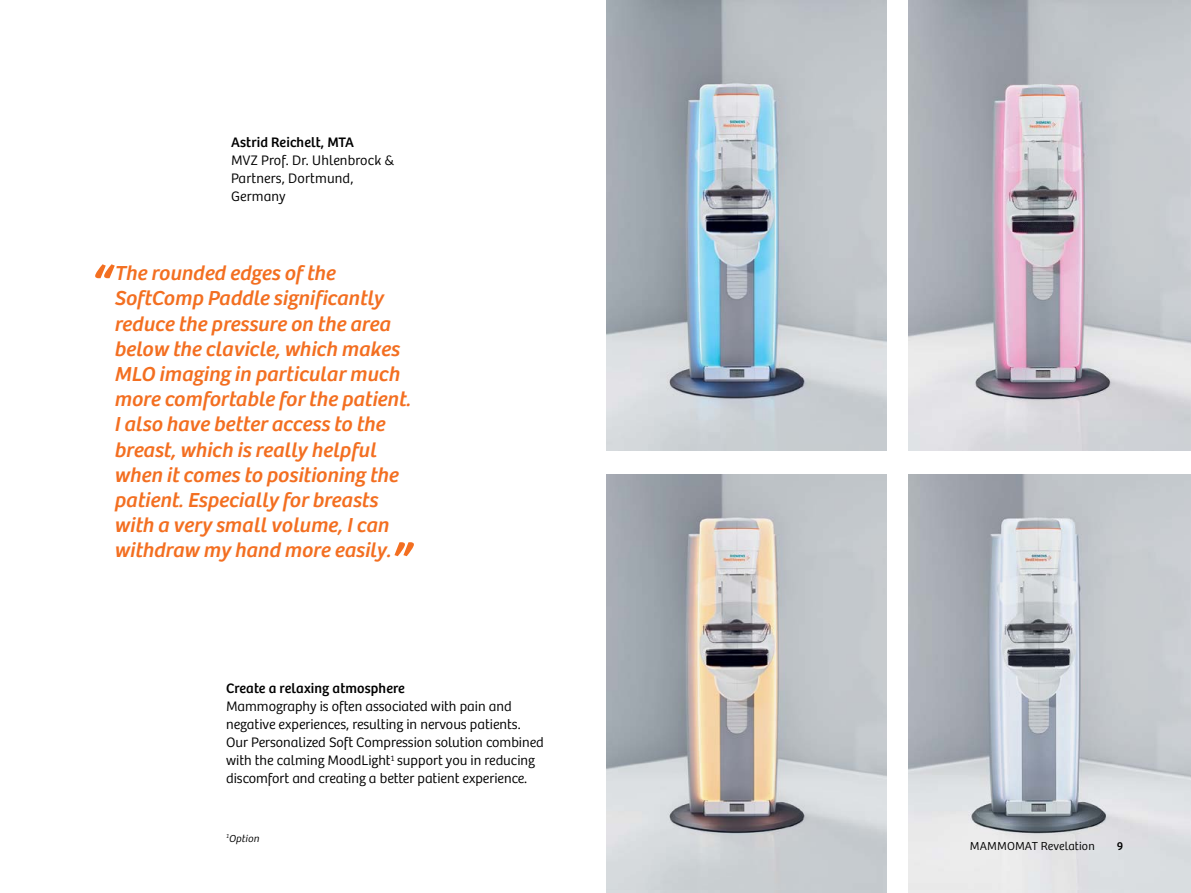
<style>
.page{position:relative;width:1191px;height:893px;background:#fff}
.page>*{position:absolute;margin:0;border:0;box-sizing:border-box;transform-origin:0 0}
.t1{font:54px "Bree SH Text Oblique";color:#f36f21}
.t2{font:21px/25.2px "Bree SH Text Oblique";letter-spacing:.005em;color:#f36f21}
.t3{font:14.25px/18px "Bree SH Text Light";color:#000}
.t4{font:14.25px "Bree SH Text Regular";letter-spacing:.01em;color:#000}
.t5{font:12px "Bree SH Text Light";letter-spacing:.01em;color:#000}
.t6{font:12px "Bree SH Text Regular";color:#000}
.t7{font:italic 10.5px "Bree SH Text Light";letter-spacing:.015em;color:#000}
</style>
<div class="page">
<img style="left:606px;top:0;width:281px;height:450px">
<img style="left:606px;top:474px;width:281px;height:415px">
<img style="left:908px;top:0;width:283px;height:450px">
<img style="left:908px;top:474px;width:283px;height:415px">
<p class="t4" style="left:231px;top:134px;width:124px">Astrid Reichelt, MTA</p>
<p class="t3" style="left:231px;top:152px;width:165px">MVZ Prof. Dr. Uhlenbrock &amp;<br>Partners, Dortmund,<br>Germany</p>
<h1 class="t1" style="left:88px;top:255px;width:22px">“</h1>
<p class="t2" style="left:114px;top:261px;width:298px">The rounded edges of the<br>SoftComp Paddle significantly reduce the pressure on the area below the clavicle, which makes<br>MLO imaging in particular much more comfortable for the patient.<br>I also have better access to the breast, which is really helpful when it comes to positioning the patient. Especially for breasts with a very small volume, I can withdraw my hand more easily.</p>
<h1 class="t1" style="left:388px;top:532px;width:22px">”</h1>
<p class="t4" style="left:226px;top:680px;width:180px">Create a relaxing atmosphere</p>
<p class="t3" style="left:226px;top:698px;width:319px">Mammography is often associated with pain and negative experiences, resulting in nervous patients.<br>Our Personalized Soft Compression solution combined with the calming MoodLight<sup>1</sup> support you in reducing discomfort and creating a better patient experience.</p>
<p class="t7" style="left:226px;top:832px;width:34px"><sup>1</sup>Option</p>
<p class="t5" style="left:969px;top:839px;width:126px">MAMMOMAT Revelation</p>
<p class="t6" style="left:1116px;top:839px;width:8px">9</p>
</div>
